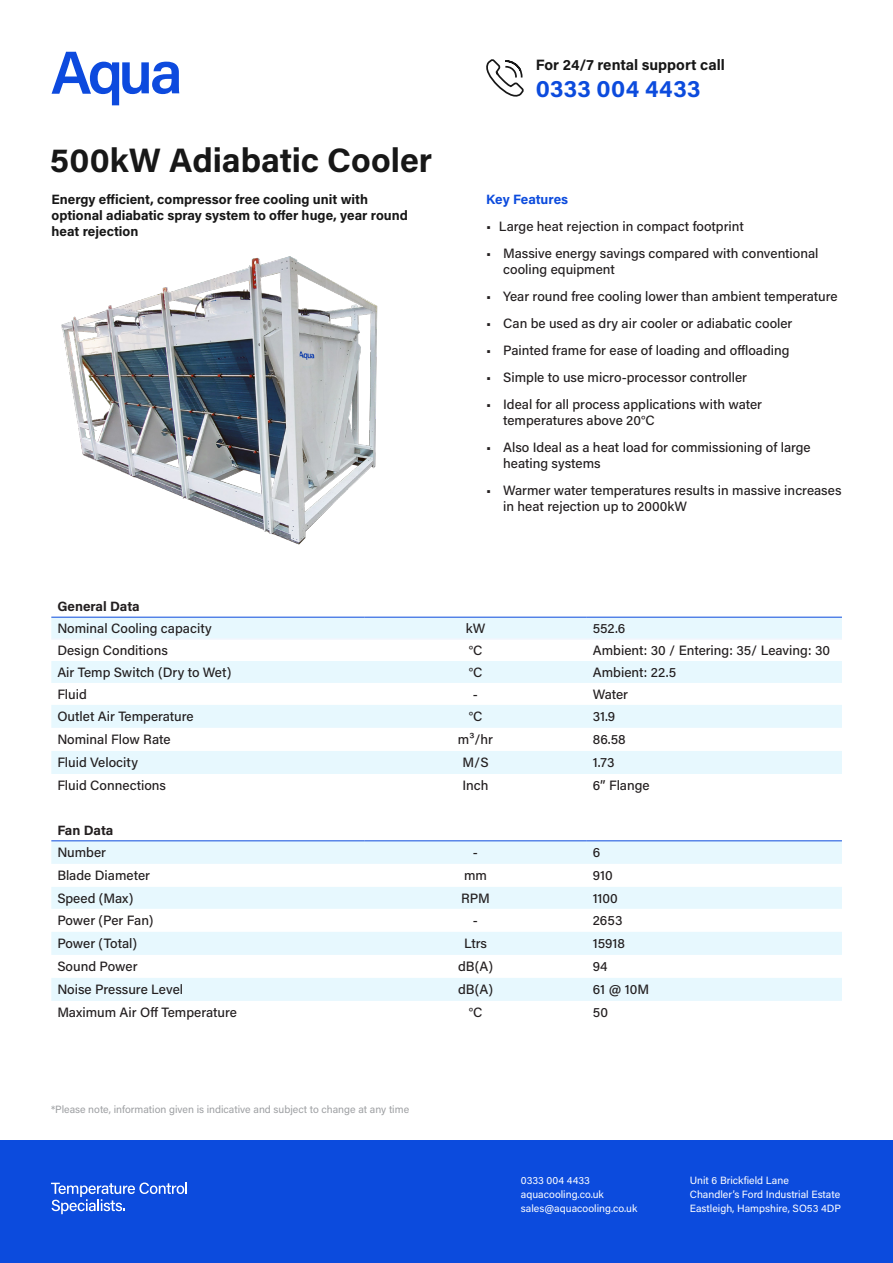
<style>
.page{position:relative;width:893px;height:1263px;background:#fff}
.page>*{position:absolute;margin:0;border:0;box-sizing:border-box;transform-origin:0 0}
.t1{font:700 33.9px "Acumin Pro";color:#171717}
.t2{font:700 24px "Acumin Pro";letter-spacing:.01em;color:#0c4bdd}
.t3{font:700 15px "Acumin Pro";color:#171717}
.t4{font:500 13.5px/16.2px "Acumin Pro";color:#231f20}
.t5{font:700 13.5px/16.2px "Acumin Pro";color:#171717}
.t6{font:700 13.5px "Acumin Pro";letter-spacing:-.005em;color:#231f20}
.t7{font:700 13.5px "Acumin Pro";color:#0c4bdd}
.t8{font:10.5px "Acumin Pro";color:#fff}
.t9{font:10.5px "Acumin Pro";color:#9d9fa2}
</style>
<div class="page">
<svg style="left:52px;top:52px;width:127px;height:53px"></svg>
<svg style="left:51px;top:618px;width:791px;height:65px;fill:#e7f8fe"></svg>
<svg style="left:51px;top:705px;width:791px;height:296px;fill:#ebf9fe"></svg>
<svg style="left:51px;top:728px;width:791px;height:69px"></svg>
<hr style="left:51px;top:638px;width:313px;height:2px;background:#f3f6fd">
<hr style="left:364px;top:638px;width:223px;height:2px;background:#f3f6fd">
<hr style="left:587px;top:638px;width:255px;height:2px;background:#f3f6fd">
<hr style="left:51px;top:617px;width:313px;height:1px;background:#0c4bdd">
<hr style="left:364px;top:617px;width:223px;height:1px;background:#0c4bdd">
<hr style="left:587px;top:617px;width:255px;height:1px;background:#0c4bdd">
<hr style="left:51px;top:840px;width:313px;height:1px;background:#0c4bdd">
<hr style="left:364px;top:840px;width:223px;height:1px;background:#0c4bdd">
<hr style="left:587px;top:840px;width:255px;height:1px;background:#0c4bdd">
<div style="left:0;top:1140px;width:893px;height:123px;background:#0c4bdd"></div>
<svg style="left:51px;top:1182px;width:136px;height:32px"></svg>
<svg style="left:486px;top:59px;width:38px;height:38px"></svg>
<img style="left:61px;top:256px;width:317px;height:289px">
<p class="t1" style="left:50px;top:136px;width:384px">500kW Adiabatic Cooler</p>
<p class="t5" style="left:52px;top:190px;width:318px">Energy efficient, compressor free cooling unit with</p>
<p class="t5" style="left:52px;top:206px;width:358px">optional adiabatic spray system to offer huge, year round heat rejection</p>
<p class="t3" style="left:536px;top:54px;width:191px">For 24/7 rental support call</p>
<p class="t2" style="left:536px;top:71px;width:166px">0333 004 4433</p>
<p class="t7" style="left:486px;top:189px;width:84px">Key Features</p>
<p class="t4" style="left:486px;top:217px;width:259px">• Large heat rejection in compact footprint</p>
<p class="t4" style="left:503px;top:244px;width:317px;text-indent:-17px">• Massive energy savings compared with conventional cooling equipment</p>
<p class="t4" style="left:486px;top:287px;width:353px">• Year round free cooling lower than ambient temperature</p>
<p class="t4" style="left:486px;top:314px;width:308px">• Can be used as dry air cooler or adiabatic cooler</p>
<p class="t4" style="left:486px;top:341px;width:305px">• Painted frame for ease of loading and offloading</p>
<p class="t4" style="left:486px;top:368px;width:262px">• Simple to use micro-processor controller</p>
<p class="t4" style="left:503px;top:395px;width:260px;text-indent:-17px">• Ideal for all process applications with water temperatures above 20°C</p>
<p class="t4" style="left:503px;top:439px;width:309px;text-indent:-17px">• Also Ideal as a heat load for commissioning of large heating systems</p>
<p class="t4" style="left:503px;top:482px;width:340px;text-indent:-17px">• Warmer water temperatures results in massive increases in heat rejection up to 2000kW</p>
<p class="t6" style="left:57px;top:597px;width:84px">General Data</p>
<p class="t4" style="left:57px;top:620px;width:156px">Nominal Cooling capacity</p>
<p class="t4" style="left:466px;top:620px;width:21px">kW</p>
<p class="t4" style="left:593px;top:620px;width:34px">552.6</p>
<p class="t4" style="left:57px;top:642px;width:112px">Design Conditions</p>
<p class="t4" style="left:469px;top:642px;width:15px">°C</p>
<p class="t4" style="left:593px;top:642px;width:239px">Ambient: 30 / Entering: 35/ Leaving: 30</p>
<p class="t4" style="left:57px;top:663px;width:176px">Air Temp Switch (Dry to Wet)</p>
<p class="t4" style="left:469px;top:663px;width:15px">°C</p>
<p class="t4" style="left:593px;top:663px;width:85px">Ambient: 22.5</p>
<p class="t4" style="left:57px;top:685px;width:31px">Fluid</p>
<p class="t4" style="left:473px;top:685px;width:7px">-</p>
<p class="t4" style="left:593px;top:685px;width:37px">Water</p>
<p class="t4" style="left:57px;top:708px;width:138px">Outlet Air Temperature</p>
<p class="t4" style="left:469px;top:708px;width:15px">°C</p>
<p class="t4" style="left:593px;top:708px;width:24px">31.9</p>
<p class="t4" style="left:57px;top:731px;width:115px">Nominal Flow Rate</p>
<p class="t4" style="left:458px;top:731px;width:37px">m³/hr</p>
<p class="t4" style="left:593px;top:731px;width:35px">86.58</p>
<p class="t4" style="left:57px;top:754px;width:82px">Fluid Velocity</p>
<p class="t4" style="left:462px;top:754px;width:28px">M/S</p>
<p class="t4" style="left:593px;top:754px;width:23px">1.73</p>
<p class="t4" style="left:57px;top:777px;width:110px">Fluid Connections</p>
<p class="t4" style="left:463px;top:777px;width:28px">Inch</p>
<p class="t4" style="left:593px;top:777px;width:58px">6” Flange</p>
<p class="t6" style="left:57px;top:821px;width:58px">Fan Data</p>
<p class="t4" style="left:57px;top:844px;width:50px">Number</p>
<p class="t4" style="left:473px;top:844px;width:7px">-</p>
<p class="t4" style="left:593px;top:844px;width:9px">6</p>
<p class="t4" style="left:57px;top:867px;width:94px">Blade Diameter</p>
<p class="t4" style="left:464px;top:867px;width:24px">mm</p>
<p class="t4" style="left:593px;top:867px;width:22px">910</p>
<p class="t4" style="left:57px;top:889px;width:78px">Speed (Max)</p>
<p class="t4" style="left:461px;top:889px;width:31px">RPM</p>
<p class="t4" style="left:593px;top:889px;width:27px">1100</p>
<p class="t4" style="left:57px;top:912px;width:98px">Power (Per Fan)</p>
<p class="t4" style="left:473px;top:912px;width:7px">-</p>
<p class="t4" style="left:593px;top:912px;width:31px">2653</p>
<p class="t4" style="left:57px;top:935px;width:81px">Power (Total)</p>
<p class="t4" style="left:464px;top:935px;width:25px">Ltrs</p>
<p class="t4" style="left:593px;top:935px;width:34px">15918</p>
<p class="t4" style="left:57px;top:958px;width:82px">Sound Power</p>
<p class="t4" style="left:458px;top:958px;width:36px">dB(A)</p>
<p class="t4" style="left:593px;top:958px;width:16px">94</p>
<p class="t4" style="left:57px;top:981px;width:127px">Noise Pressure Level</p>
<p class="t4" style="left:458px;top:981px;width:36px">dB(A)</p>
<p class="t4" style="left:593px;top:981px;width:58px">61 @ 10M</p>
<p class="t4" style="left:57px;top:1004px;width:181px">Maximum Air Off Temperature</p>
<p class="t4" style="left:469px;top:1004px;width:15px">°C</p>
<p class="t4" style="left:593px;top:1004px;width:17px">50</p>
<p class="t9" style="left:51px;top:1102px;width:360px">*Please note, information given is indicative and subject to change at any time</p>
<p class="t8" style="left:521px;top:1173px;width:70px">0333 004 4433</p>
<p class="t8" style="left:521px;top:1187px;width:84px">aquacooling.co.uk</p>
<p class="t8" style="left:521px;top:1201px;width:118px">sales@aquacooling.co.uk</p>
<p class="t8" style="left:690px;top:1173px;width:101px">Unit 6 Brickfield Lane</p>
<p class="t8" style="left:690px;top:1187px;width:152px">Chandler’s Ford Industrial Estate</p>
<p class="t8" style="left:690px;top:1201px;width:153px">Eastleigh, Hampshire, SO53 4DP</p>
</div>
